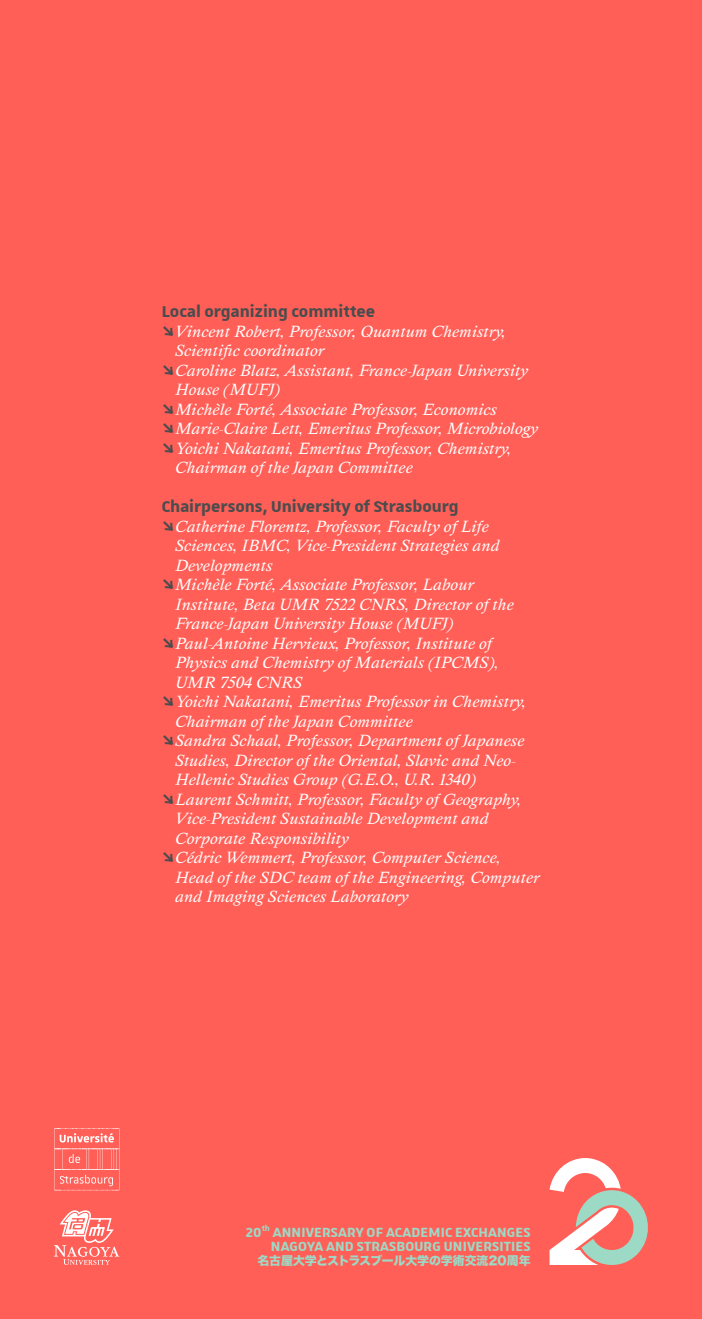
<style>
.page{position:relative;width:702px;height:1319px;background:#ff5f57}
.page>*{position:absolute;margin:0;border:0;box-sizing:border-box;transform-origin:0 0}
.t1{font:700 21px "Unistra A";color:#4b4c4d}
.t2{font:700 17.85px/13.8px "Unistra A";letter-spacing:.01em;color:#9cdac6;text-align:right}
.t3{font:italic 15px "Happy Timesatthe IKOB New Game Plus Edition";color:#fff}
.t4{font:11.85px "Hira Kaku Std W8";color:#9cdac6}
.s1{font-family:"Unistra A";font-weight:700;font-style:normal;font-size:21px;color:#4b4c4d}
</style>
<div class="page">
<svg style="left:549px;top:1158px;width:99px;height:107px"></svg>
<svg style="left:54px;top:1210px;width:65px;height:55px"></svg>
<svg style="left:54px;top:1128px;width:65px;height:62px"></svg>
<h1 class="t1" style="left:162px;top:300px;width:215px">Local organizing committee</h1>
<p class="t3" style="left:162px;top:322px;width:346px"><span class="s1">⇘</span>Vincent Robert, Professor, Quantum Chemistry,</p>
<p class="t3" style="left:175px;top:341px;width:151px">Scientific coordinator</p>
<p class="t3" style="left:162px;top:361px;width:368px"><span class="s1">⇘</span>Caroline Blatz, Assistant, France-Japan University</p>
<p class="t3" style="left:175px;top:380px;width:107px">House (MUFJ)</p>
<p class="t3" style="left:162px;top:400px;width:337px"><span class="s1">⇘</span>Michèle Forté, Associate Professor, Economics</p>
<p class="t3" style="left:162px;top:419px;width:378px"><span class="s1">⇘</span>Marie-Claire Lett, Emeritus Professor, Microbiology</p>
<p class="t3" style="left:162px;top:439px;width:351px"><span class="s1">⇘</span>Yoichi Nakatani, Emeritus Professor, Chemistry,</p>
<p class="t3" style="left:175px;top:458px;width:239px">Chairman of the Japan Committee</p>
<h1 class="t1" style="left:162px;top:495px;width:298px">Chairpersons, University of Strasbourg</h1>
<p class="t3" style="left:162px;top:517px;width:328px"><span class="s1">⇘</span>Catherine Florentz, Professor, Faculty of Life</p>
<p class="t3" style="left:175px;top:536px;width:326px">Sciences, IBMC, Vice-President Strategies and</p>
<p class="t3" style="left:175px;top:556px;width:99px">Developments</p>
<p class="t3" style="left:162px;top:575px;width:314px"><span class="s1">⇘</span>Michèle Forté, Associate Professor, Labour</p>
<p class="t3" style="left:175px;top:595px;width:340px">Institute, Beta UMR 7522 CNRS, Director of the</p>
<p class="t3" style="left:175px;top:614px;width:280px">France-Japan University House (MUFJ)</p>
<p class="t3" style="left:162px;top:634px;width:332px"><span class="s1">⇘</span>Paul-Antoine Hervieux, Professor, Institute of</p>
<p class="t3" style="left:175px;top:653px;width:325px">Physics and Chemistry of Materials (IPCMS),</p>
<p class="t3" style="left:175px;top:673px;width:129px">UMR 7504 CNRS</p>
<p class="t3" style="left:162px;top:692px;width:366px"><span class="s1">⇘</span>Yoichi Nakatani, Emeritus Professor in Chemistry,</p>
<p class="t3" style="left:175px;top:712px;width:239px">Chairman of the Japan Committee</p>
<p class="t3" style="left:162px;top:731px;width:364px"><span class="s1">⇘</span>Sandra Schaal, Professor, Department of Japanese</p>
<p class="t3" style="left:175px;top:751px;width:342px">Studies, Director of the Oriental, Slavic and Neo-</p>
<p class="t3" style="left:175px;top:770px;width:302px">Hellenic Studies Group (G.E.O., U.R. 1340)</p>
<p class="t3" style="left:162px;top:790px;width:361px"><span class="s1">⇘</span>Laurent Schmitt, Professor, Faculty of Geography,</p>
<p class="t3" style="left:175px;top:809px;width:315px">Vice-President Sustainable Development and</p>
<p class="t3" style="left:175px;top:829px;width:175px">Corporate Responsibility</p>
<p class="t3" style="left:162px;top:848px;width:341px"><span class="s1">⇘</span>Cédric Wemmert, Professor, Computer Science,</p>
<p class="t3" style="left:175px;top:868px;width:366px">Head of the SDC team of the Engineering, Computer</p>
<p class="t3" style="left:175px;top:887px;width:235px">and Imaging Sciences Laboratory</p>
<p class="t2" style="left:246px;top:1225px;width:286px">20<sup>th</sup> ANNIVERSARY OF ACADEMIC EXCHANGES<br>NAGOYA AND STRASBOURG UNIVERSITIES</p>
<p class="t4" style="left:257px;top:1254px;width:275px">名古屋大学とストラスブール大学の学術交流20周年</p>
</div>
